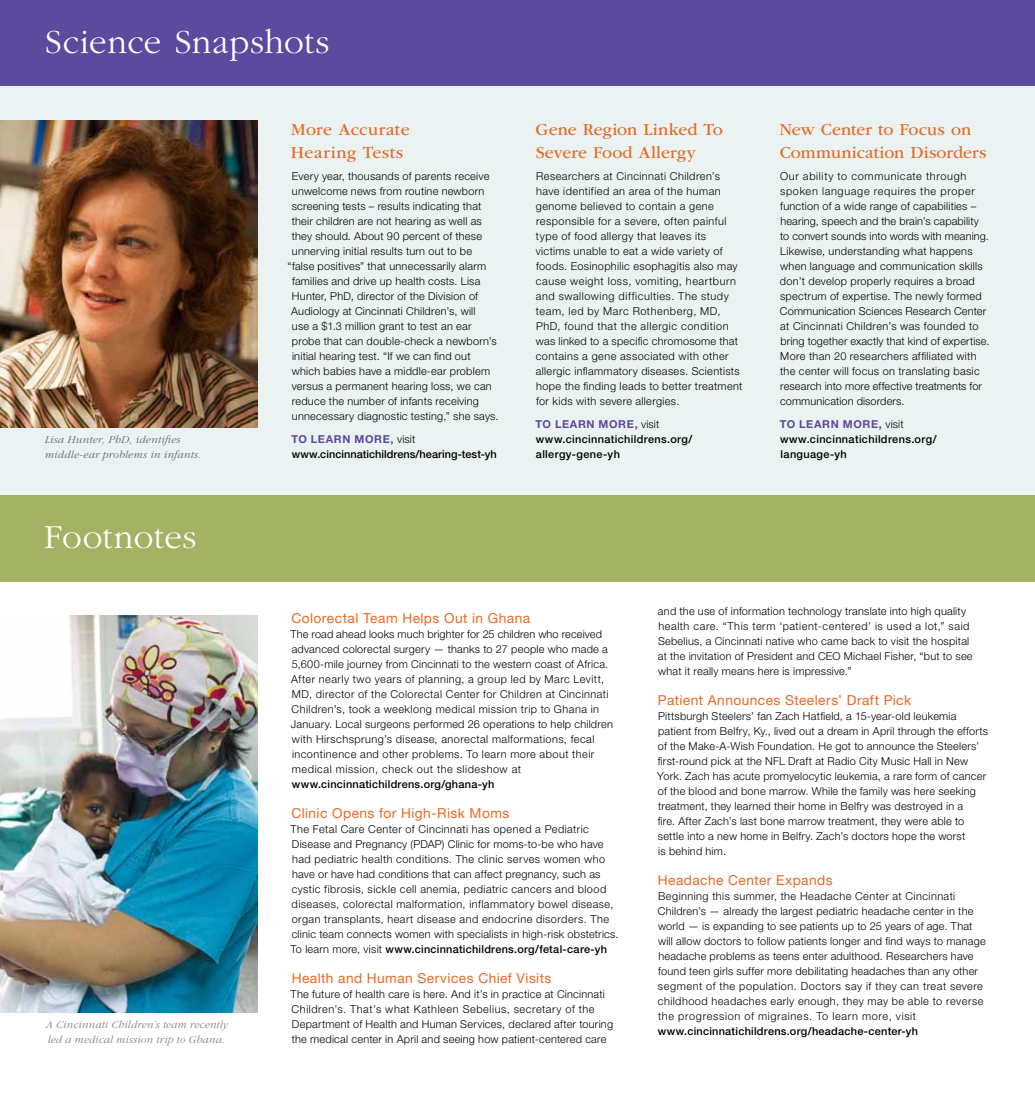
<style>
.page{position:relative;width:1035px;height:1103px;background:#fff}
.page>*{position:absolute;margin:0;border:0;box-sizing:border-box;transform-origin:0 0}
.t1{font:300 35px "ITC Garamond Std";letter-spacing:.015em;color:#fff}
.t2{font:17.5px/22.5px "ITC Garamond Std";letter-spacing:.01em;color:#e86924}
.t3{font:13.75px "Helvetica Neue LT Std";letter-spacing:.03em;color:#e86924}
.t4{font:300 11px/15px "Helvetica Neue LT Std";letter-spacing:.025em;color:#000}
.t5{font:500 11px/15px "Helvetica Neue LT Std";letter-spacing:.025em;color:#000}
.t6{font:italic 300 11px/15px "ITC Garamond Std";letter-spacing:.015em;color:#808285}
.t7{font:500 11px/15px "Helvetica Neue LT Std";color:#000}
.t8{font:italic 300 11px/15px "ITC Garamond Std";letter-spacing:.02em;color:#636466}
.s1{font-weight:700;color:#5b4a9e}
.s2{font-weight:300}
.s3{font-weight:500}
</style>
<div class="page">
<div style="left:0;top:0;width:1035px;height:495px;background:#ebf3f2"></div>
<div style="left:0;top:495px;width:1035px;height:87px;background:#a4b264"></div>
<div style="left:0;top:0;width:1035px;height:85px;background:#5b4a9e"></div>
<img style="left:0;top:120px;width:257px;height:307px">
<img style="left:0;top:615px;width:257px;height:397px">
<h1 class="t1" style="left:45px;top:23px;width:286px">Science Snapshots</h1>
<p class="t8" style="left:45px;top:432px;width:158px">Lisa Hunter, PhD, identifies middle-ear problems in infants.</p>
<h1 class="t1" style="left:44px;top:518px;width:154px">Footnotes</h1>
<h2 class="t2" style="left:291px;top:118px;width:120px">More Accurate<br>Hearing Tests</h2>
<p class="t4" style="left:292px;top:168px;width:199px">Every year, thousands of parents receive</p>
<p class="t4" style="left:292px;top:183px;width:194px">unwelcome news from routine newborn</p>
<p class="t4" style="left:292px;top:198px;width:191px">screening tests – results indicating that</p>
<p class="t4" style="left:292px;top:213px;width:192px">their children are not hearing as well as</p>
<p class="t4" style="left:292px;top:228px;width:192px">they should. About 90 percent of these</p>
<p class="t4" style="left:292px;top:243px;width:182px">unnerving initial results turn out to be</p>
<p class="t4" style="left:288px;top:258px;width:200px">“false positives” that unnecessarily alarm</p>
<p class="t4" style="left:292px;top:273px;width:190px">families and drive up health costs. Lisa</p>
<p class="t4" style="left:292px;top:288px;width:188px">Hunter, PhD, director of the Division of</p>
<p class="t4" style="left:291px;top:303px;width:186px">Audiology at Cincinnati Children’s, will</p>
<p class="t4" style="left:292px;top:318px;width:181px">use a $1.3 million grant to test an ear</p>
<p class="t4" style="left:292px;top:333px;width:206px">probe that can double-check a newborn’s</p>
<p class="t4" style="left:292px;top:348px;width:180px">initial hearing test. “If we can find out</p>
<p class="t4" style="left:292px;top:363px;width:200px">which babies have a middle-ear problem</p>
<p class="t4" style="left:292px;top:378px;width:202px">versus a permanent hearing loss, we can</p>
<p class="t4" style="left:292px;top:393px;width:189px">reduce the number of infants receiving</p>
<p class="t4" style="left:292px;top:408px;width:208px">unnecessary diagnostic testing,” she says.</p>
<p class="t7" style="left:291px;top:431px;width:207px"><span class="s1">TO LEARN MORE,</span> <span class="s2">visit </span>www.cincinnatichildrens/hearing-test-yh</p>
<h2 class="t2" style="left:535px;top:118px;width:189px">Gene Region Linked To<br>Severe Food Allergy</h2>
<p class="t4" style="left:536px;top:168px;width:208px">Researchers at Cincinnati Children’s have identified an area of the human genome believed to contain a gene responsible for a severe, often painful type of food allergy that leaves its victims unable to eat a wide variety of foods. Eosinophilic esophagitis also may cause weight loss, vomiting, heartburn and swallowing difficulties. The study team, led by Marc Rothenberg, MD, PhD, found that the allergic condition was linked to a specific chromosome that contains a gene associated with other allergic inflammatory diseases. Scientists hope the finding leads to better treatment for kids with severe allergies.</p>
<p class="t5" style="left:536px;top:416px;width:158px"><span class="s1">TO LEARN MORE,</span> <span class="s2">visit </span>www.cincinnatichildrens.org/ allergy-gene-yh</p>
<h2 class="t2" style="left:779px;top:118px;width:209px">New Center to Focus on<br>Communication Disorders</h2>
<p class="t4" style="left:780px;top:168px;width:211px">Our ability to communicate through spoken language requires the proper function of a wide range of capabilities – hearing, speech and the brain’s capability to convert sounds into words with meaning.<br>Likewise, understanding what happens when language and communication skills don’t develop properly requires a broad spectrum of expertise. The newly formed Communication Sciences Research Center at Cincinnati Children’s was founded to bring together exactly that kind of expertise.<br>More than 20 researchers affiliated with the center will focus on translating basic research into more effective treatments for communication disorders.</p>
<p class="t5" style="left:780px;top:416px;width:158px"><span class="s1">TO LEARN MORE,</span> <span class="s2">visit </span>www.cincinnatichildrens.org/ language-yh</p>
<p class="t6" style="left:46px;top:1017px;width:183px">A Cincinnati Children’s team recently led a medical mission trip to Ghana.</p>
<p class="t3" style="left:291px;top:609px;width:240px">Colorectal Team Helps Out in Ghana</p>
<p class="t4" style="left:291px;top:626px;width:324px">The road ahead looks much brighter for 25 children who received advanced colorectal surgery — thanks to 27 people who made a 5,600-mile journey from Cincinnati to the western coast of Africa.<br>After nearly two years of planning, a group led by Marc Levitt, MD, director of the Colorectal Center for Children at Cincinnati Children’s, took a weeklong medical mission trip to Ghana in January. Local surgeons performed 26 operations to help children with Hirschsprung’s disease, anorectal malformations, fecal incontinence and other problems. To learn more about their medical mission, check out the slideshow at</p>
<p class="t5" style="left:292px;top:776px;width:204px">www.cincinnatichildrens.org/ghana-yh</p>
<p class="t3" style="left:291px;top:804px;width:219px">Clinic Opens for High-Risk Moms</p>
<p class="t4" style="left:291px;top:821px;width:330px">The Fetal Care Center of Cincinnati has opened a Pediatric Disease and Pregnancy (PDAP) Clinic for moms-to-be who have had pediatric health conditions. The clinic serves women who have or have had conditions that can affect pregnancy, such as cystic fibrosis, sickle cell anemia, pediatric cancers and blood diseases, colorectal malformation, inflammatory bowel disease, organ transplants, heart disease and endocrine disorders. The clinic team connects women with specialists in high-risk obstetrics.<br>To learn more, visit <span class="s3">www.cincinnatichildrens.org/fetal-care-yh</span></p>
<p class="t3" style="left:292px;top:969px;width:261px">Health and Human Services Chief Visits</p>
<p class="t4" style="left:291px;top:986px;width:324px">The future of health care is here. And it’s in practice at Cincinnati Children’s. That’s what Kathleen Sebelius, secretary of the Department of Health and Human Services, declared after touring the medical center in April and seeing how patient-centered care</p>
<p class="t4" style="left:658px;top:603px;width:316px">and the use of information technology translate into high quality health care. “This term ‘patient-centered’ is used a lot,” said Sebelius, a Cincinnati native who came back to visit the hospital at the invitation of President and CEO Michael Fisher, “but to see what it really means here is impressive.”</p>
<p class="t3" style="left:658px;top:692px;width:255px">Patient Announces Steelers’ Draft Pick</p>
<p class="t4" style="left:657px;top:708px;width:332px">Pittsburgh Steelers’ fan Zach Hatfield, a 15-year-old leukemia patient from Belfry, Ky., lived out a dream in April through the efforts of the Make-A-Wish Foundation. He got to announce the Steelers’ first-round pick at the NFL Draft at Radio City Music Hall in New York. Zach has acute promyelocytic leukemia, a rare form of cancer of the blood and bone marrow. While the family was here seeking treatment, they learned their home in Belfry was destroyed in a<br>fire. After Zach’s last bone marrow treatment, they were able to settle into a new home in Belfry. Zach’s doctors hope the worst<br>is behind him.</p>
<p class="t3" style="left:658px;top:872px;width:176px">Headache Center Expands</p>
<p class="t4" style="left:658px;top:888px;width:329px">Beginning this summer, the Headache Center at Cincinnati Children’s — already the largest pediatric headache center in the world — is expanding to see patients up to 25 years of age. That will allow doctors to follow patients longer and find ways to manage headache problems as teens enter adulthood. Researchers have found teen girls suffer more debilitating headaches than any other segment of the population. Doctors say if they can treat severe childhood headaches early enough, they may be able to reverse the progression of migraines. To learn more, visit</p>
<p class="t5" style="left:658px;top:1023px;width:261px">www.cincinnatichildrens.org/headache-center-yh</p>
</div>
